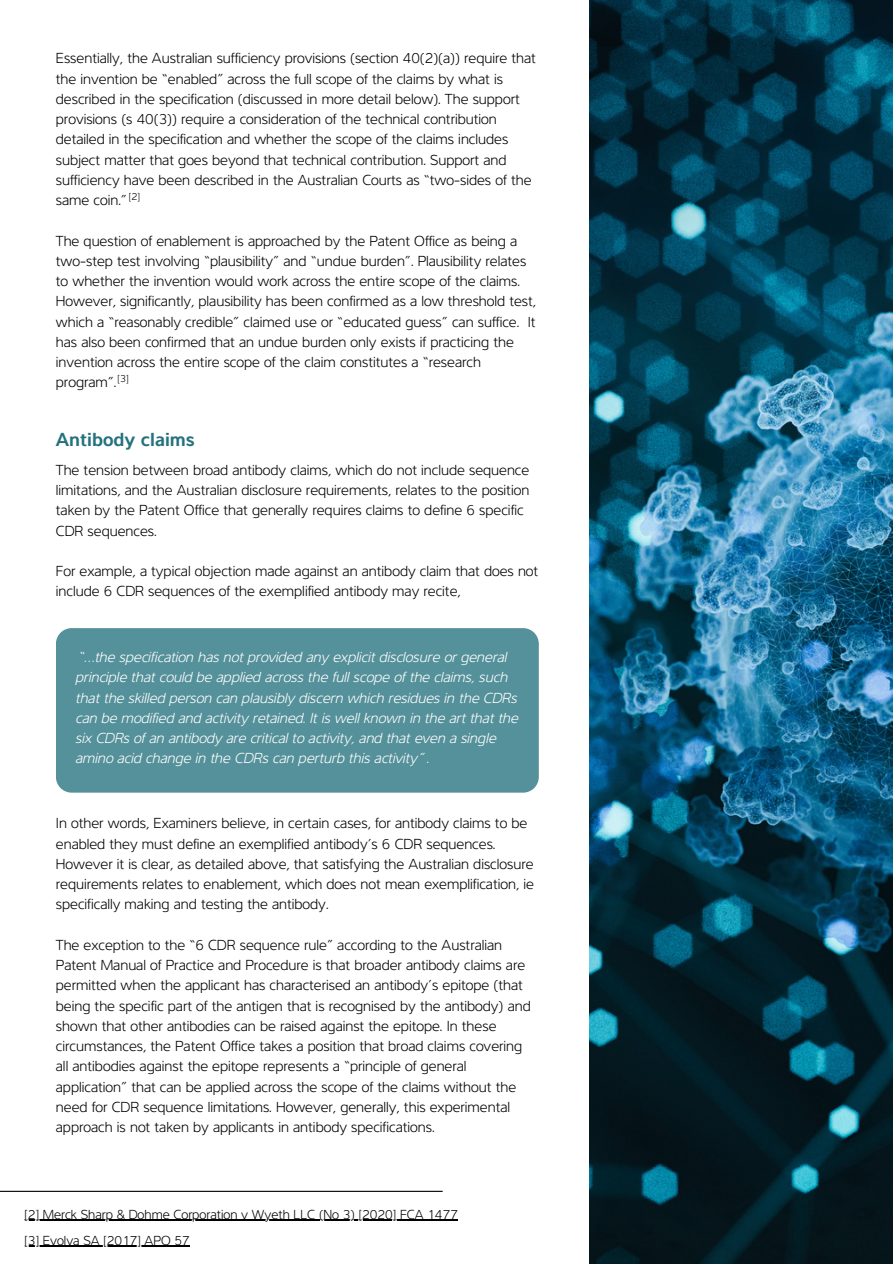
<style>
.page{position:relative;width:893px;height:1264px;background:#fff}
.page>*{position:absolute;margin:0;border:0;box-sizing:border-box;transform-origin:0 0}
.t1{font:600 19.5px "Interval";color:#25727e}
.t2{font:300 15px/20.2px "Interval Sans Pro";color:#000}
.t3{font:italic 300 15px/20.2px "Interval";color:#fff}
.t4{font:300 13.5px "Interval Sans Pro";color:#000}
.t5{font:300 10.5px "Interval Sans Pro";color:#000}
</style>
<div class="page">
<hr style="left:0;top:1190px;width:442px;height:1px;background:#000">
<div style="left:56px;top:628px;width:482px;height:164px;background:#55919a"></div>
<img style="left:589px;top:0;width:303px;height:1263px">
<svg style="left:25px;top:1219px;width:18px;height:1px"></svg>
<hr style="left:43px;top:1219px;width:415px;height:1px;background:#000">
<svg style="left:25px;top:1245px;width:18px;height:1px"></svg>
<hr style="left:43px;top:1245px;width:147px;height:1px;background:#000">
<h2 class="t2" style="left:56px;top:49px;width:481px">Essentially, the Australian sufficiency provisions (section 40(2)(a)) require that the invention be “enabled” across the full scope of the claims by what is described in the specification (discussed in more detail below). The support provisions (s 40(3)) require a consideration of the technical contribution detailed in the specification and whether the scope of the claims includes subject matter that goes beyond that technical contribution. Support and sufficiency have been described in the Australian Courts as “two-sides of the same coin.”</h2>
<p class="t2" style="left:56px;top:232px;width:482px">The question of enablement is approached by the Patent Office as being a two-step test involving “plausibility” and “undue burden”. Plausibility relates to whether the invention would work across the entire scope of the claims.<br>However, significantly, plausibility has been confirmed as a low threshold test, which a “reasonably credible” claimed use or “educated guess” can suffice. It has also been confirmed that an undue burden only exists if practicing the invention across the entire scope of the claim constitutes a “research program”.</p>
<p class="t5" style="left:129px;top:192px;width:13px">[2]</p>
<p class="t5" style="left:118px;top:374px;width:13px">[3]</p>
<h2 class="t1" style="left:56px;top:431px;width:140px">Antibody claims</h2>
<h2 class="t2" style="left:56px;top:461px;width:475px">The tension between broad antibody claims, which do not include sequence limitations, and the Australian disclosure requirements, relates to the position taken by the Patent Office that generally requires claims to define 6 specific CDR sequences.</h2>
<h2 class="t2" style="left:56px;top:562px;width:484px">For example, a typical objection made against an antibody claim that does not include 6 CDR sequences of the exemplified antibody may recite,</h2>
<h2 class="t3" style="left:75px;top:648px;width:444px">“…the specification has not provided any explicit disclosure or general principle that could be applied across the full scope of the claims, such that the skilled person can plausibly discern which residues in the CDRs can be modified and activity retained. It is well known in the art that the six CDRs of an antibody are critical to activity, and that even a single amino acid change in the CDRs can perturb this activity”.</h2>
<h2 class="t2" style="left:56px;top:814px;width:479px">In other words, Examiners believe, in certain cases, for antibody claims to be enabled they must define an exemplified antibody’s 6 CDR sequences.<br>However it is clear, as detailed above, that satisfying the Australian disclosure requirements relates to enablement, which does not mean exemplification, ie specifically making and testing the antibody.</h2>
<p class="t2" style="left:56px;top:936px;width:476px">The exception to the “6 CDR sequence rule” according to the Australian Patent Manual of Practice and Procedure is that broader antibody claims are permitted when the applicant has characterised an antibody’s epitope (that being the specific part of the antigen that is recognised by the antibody) and shown that other antibodies can be raised against the epitope. In these circumstances, the Patent Office takes a position that broad claims covering all antibodies against the epitope represents a “principle of general application” that can be applied across the scope of the claims without the need for CDR sequence limitations. However, generally, this experimental approach is not taken by applicants in antibody specifications.</p>
<p class="t4" style="left:25px;top:1208px;width:435px">[2] Merck Sharp &amp; Dohme Corporation v Wyeth LLC (No 3) [2020] FCA 1477</p>
<h2 class="t4" style="left:25px;top:1234px;width:167px">[3] Evolva SA [2017] APO 57</h2>
</div>
